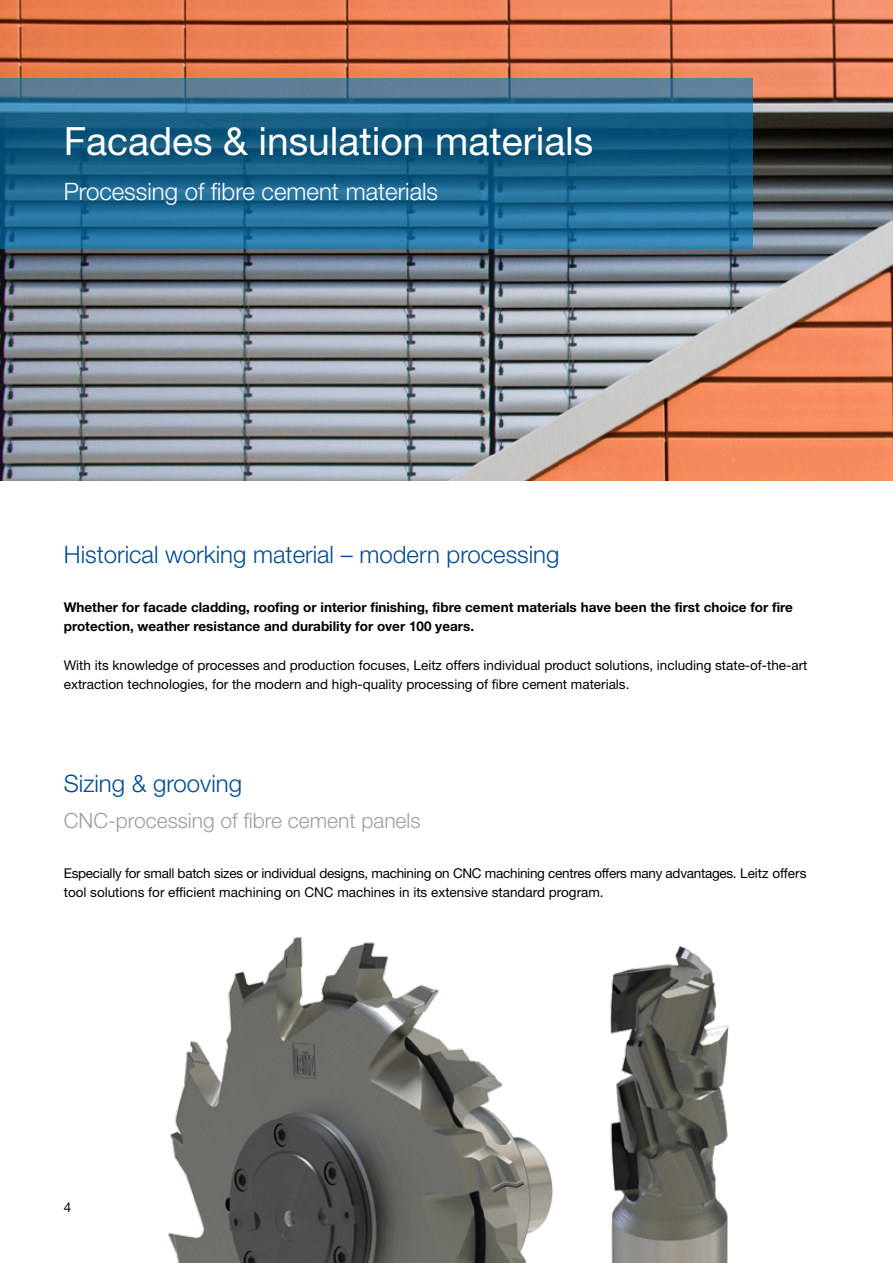
<style>
.page{position:relative;width:893px;height:1263px;background:#fff}
.page>*{position:absolute;margin:0;border:0;box-sizing:border-box;transform-origin:0 0}
.t1{font:39px "Helvetica Neue LT Pro";color:#fff}
.t2{font:300 24px "Helvetica Neue LT Pro";color:#004b93}
.t3{font:300 24px "Helvetica Neue LT Pro";color:#fff}
.t4{font:300 21px "Helvetica Neue LT Pro";color:#9c9e9f}
.t5{font:13.5px/19.2px "Helvetica Neue LT Pro";color:#000}
.t6{font:13.5px/19.2px "Helvetica Neue LT Pro";letter-spacing:-.02em;color:#000}
.t7{font:700 13.5px/19.2px "Helvetica Neue LT Pro";color:#000}
</style>
<div class="page">
<img style="left:0;top:0;width:893px;height:480px">
<svg style="left:0;top:78px;width:753px;height:170px;background:#246a91"></svg>
<img style="left:696px;top:954px;width:33px;height:309px">
<img style="left:168px;top:937px;width:528px;height:326px">
<h1 class="t1" style="left:64px;top:117px;width:531px">Facades &amp; insulation materials</h1>
<h2 class="t3" style="left:64px;top:177px;width:376px">Processing of fibre cement materials</h2>
<h2 class="t2" style="left:64px;top:539px;width:497px">Historical working material – modern processing</h2>
<p class="t7" style="left:64px;top:598px;width:731px">Whether for facade cladding, roofing or interior finishing, fibre cement materials have been the first choice for fire protection, weather resistance and durability for over 100 years.</p>
<p class="t5" style="left:64px;top:655px;width:745px">With its knowledge of processes and production focuses, Leitz offers individual product solutions, including state-of-the-art extraction technologies, for the modern and high-quality processing of fibre cement materials.</p>
<h2 class="t2" style="left:64px;top:769px;width:180px">Sizing &amp; grooving</h2>
<h3 class="t4" style="left:64px;top:808px;width:358px">CNC-processing of fibre cement panels</h3>
<p class="t6" style="left:64px;top:863px;width:744px">Especially for small batch sizes or individual designs, machining on CNC machining centres offers many advantages. Leitz offers tool solutions for efficient machining on CNC machines in its extensive standard program.</p>
<p class="t5" style="left:64px;top:1197px;width:9px">4</p>
</div>
